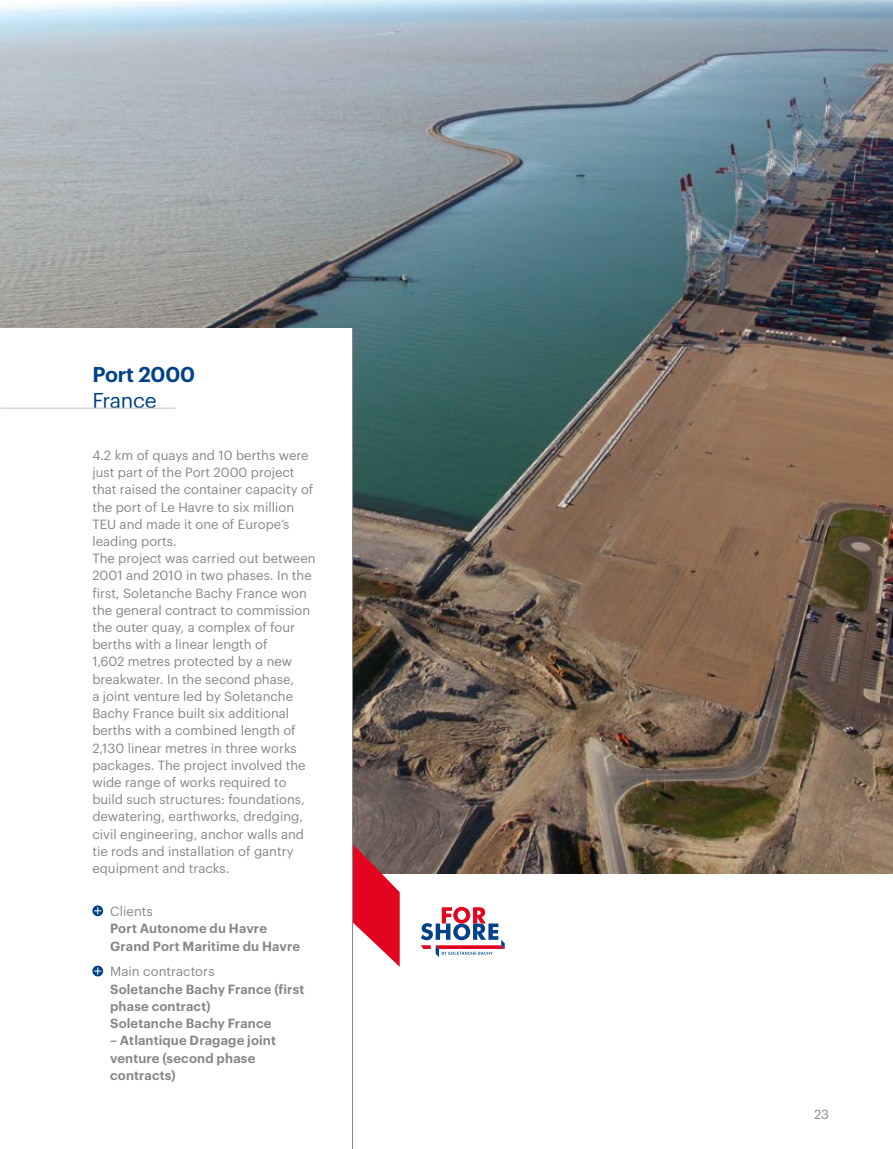
<style>
.page{position:relative;width:893px;height:1149px;background:#fff}
.page>*{position:absolute;margin:0;border:0;box-sizing:border-box;transform-origin:0 0}
.t1{font:600 21px "Graphik";letter-spacing:-.01em;color:#004289}
.t2{font:21px "Graphik";letter-spacing:-.02em;color:#004289}
.t3{font:13.05px/17.2px "Graphik";color:#878787}
.t4{font:600 13.05px/17.2px "Graphik";letter-spacing:.01em;color:#878787}
</style>
<div class="page">
<img style="left:0;top:0;width:893px;height:873px">
<div style="left:0;top:327px;width:352px;height:754px;background:#fff"></div>
<svg style="left:92px;top:905px;width:11px;height:10px"></svg>
<svg style="left:94px;top:906px;width:7px;height:8px"></svg>
<svg style="left:92px;top:965px;width:11px;height:11px"></svg>
<svg style="left:94px;top:967px;width:7px;height:7px"></svg>
<svg style="left:353px;top:843px;width:47px;height:123px"></svg>
<hr style="left:1px;top:408px;width:175px;height:1px;background:#c6c6c6">
<svg style="left:421px;top:906px;width:84px;height:50px"></svg>
<hr style="left:352px;top:328px;width:1px;height:820px;background:#878787">
<h1 class="t1" style="left:92px;top:358px;width:104px">Port 2000</h1>
<h1 class="t2" style="left:92px;top:385px;width:66px">France</h1>
<p class="t3" style="left:92px;top:445px;width:225px">4.2 km of quays and 10 berths were just part of the Port 2000 project that raised the container capacity of the port of Le Havre to six million<br>TEU and made it one of Europe’s leading ports.<br>The project was carried out between<br>2001 and 2010 in two phases. In the first, Soletanche Bachy France won the general contract to commission the outer quay, a complex of four berths with a linear length of<br>1,602 metres protected by a new breakwater. In the second phase,<br>a joint venture led by Soletanche<br>Bachy France built six additional berths with a combined length of<br>2,130 linear metres in three works packages. The project involved the wide range of works required to build such structures: foundations, dewatering, earthworks, dredging, civil engineering, anchor walls and tie rods and installation of gantry equipment and tracks.</p>
<p class="t3" style="left:110px;top:901px;width:44px">Clients</p>
<p class="t4" style="left:110px;top:918px;width:191px">Port Autonome du Havre<br>Grand Port Maritime du Havre</p>
<p class="t3" style="left:110px;top:961px;width:106px">Main contractors</p>
<p class="t4" style="left:110px;top:978px;width:196px">Soletanche Bachy France (first phase contract)<br>Soletanche Bachy France</p>
<p class="t4" style="left:110px;top:1030px;width:167px">– Atlantique Dragage joint venture (second phase contracts)</p>
<p class="t3" style="left:814px;top:1104px;width:17px">23</p>
</div>
